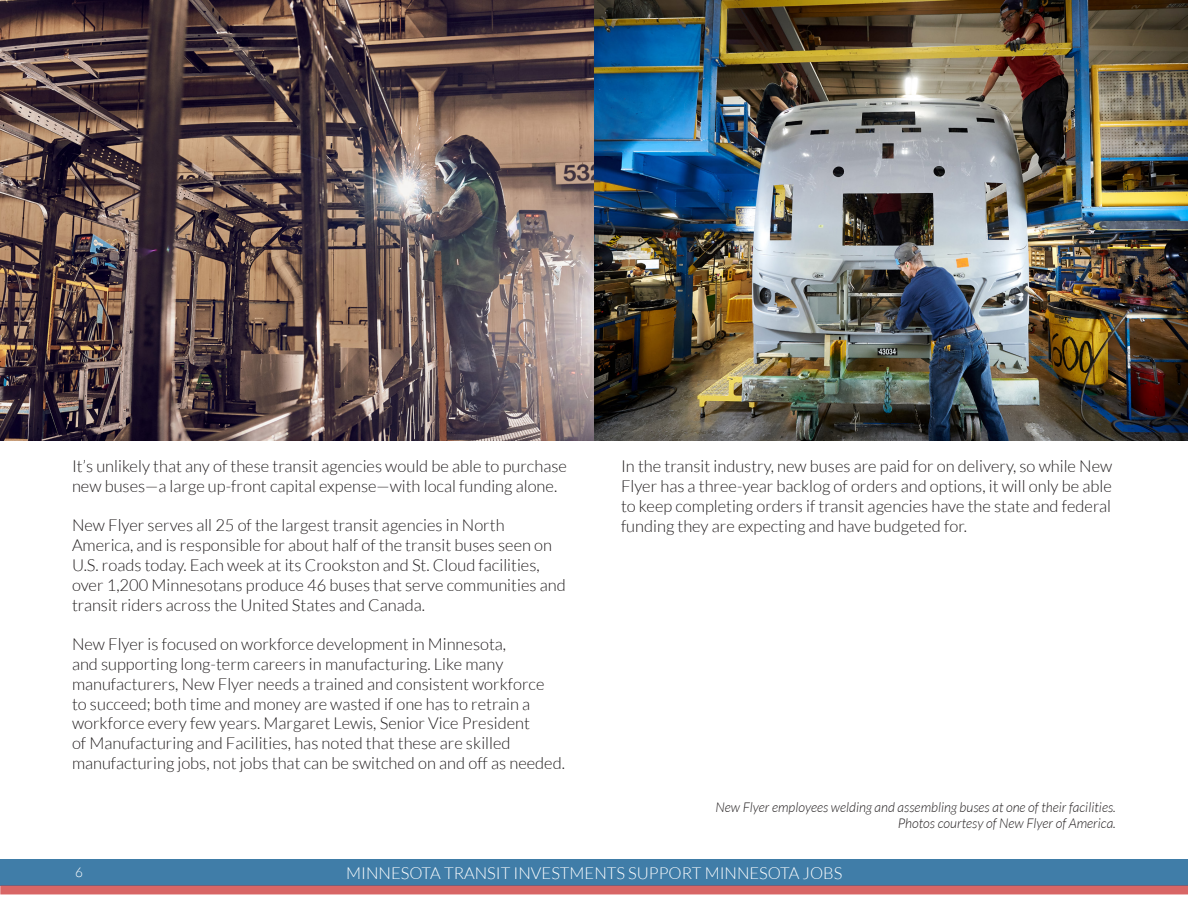
<style>
.page{position:relative;width:1188px;height:918px;background:#fff}
.page>*{position:absolute;margin:0;border:0;box-sizing:border-box;transform-origin:0 0}
.Body_Text{font:300 16.5px/19.8px "Lato";color:#231f20}
.t1{font:300 16.5px "Lato";color:#fff}
.t2{font:italic 300 13.5px/16.2px "Lato";color:#231f20;text-align:right}
.t3{font:300 13.5px "Lato";color:#fff}
</style>
<div class="page">
<div style="left:0;top:859px;width:1188px;height:26px;background:#407da8"></div>
<div style="left:0;top:885px;width:1188px;height:9px;background:#d86666"></div>
<img style="left:0;top:0;width:1188px;height:441px">
<p class="Body_Text" style="left:72px;top:456px;width:496px">It’s unlikely that any of these transit agencies would be able to purchase new buses—a large up-front capital expense—with local funding alone.</p>
<p class="Body_Text" style="left:72px;top:516px;width:495px">New Flyer serves all 25 of the largest transit agencies in North America, and is responsible for about half of the transit buses seen on U.S. roads today. Each week at its Crookston and St. Cloud facilities, over 1,200 Minnesotans produce 46 buses that serve communities and transit riders across the United States and Canada.</p>
<p class="Body_Text" style="left:72px;top:634px;width:494px">New Flyer is focused on workforce development in Minnesota,<br>and supporting long-term careers in manufacturing. Like many manufacturers, New Flyer needs a trained and consistent workforce<br>to succeed; both time and money are wasted if one has to retrain a workforce every few years. Margaret Lewis, Senior Vice President<br>of Manufacturing and Facilities, has noted that these are skilled manufacturing jobs, not jobs that can be switched on and off as needed.</p>
<p class="Body_Text" style="left:621px;top:457px;width:493px;text-align:justify">In the transit industry, new buses are paid for on delivery, so while New Flyer has a three-year backlog of orders and options, it will only be able to keep completing orders if transit agencies have the state and federal funding they are expecting and have budgeted for.</p>
<p class="t2" style="left:716px;top:799px;width:402px">New Flyer employees welding and assembling buses at one of their facilities.<br>Photos courtesy of New Flyer of America.</p>
<p class="t3" style="left:75px;top:865px;width:9px">6</p>
<p class="t1" style="left:346px;top:864px;width:498px">MINNESOTA TRANSIT INVESTMENTS SUPPORT MINNESOTA JOBS</p>
</div>
